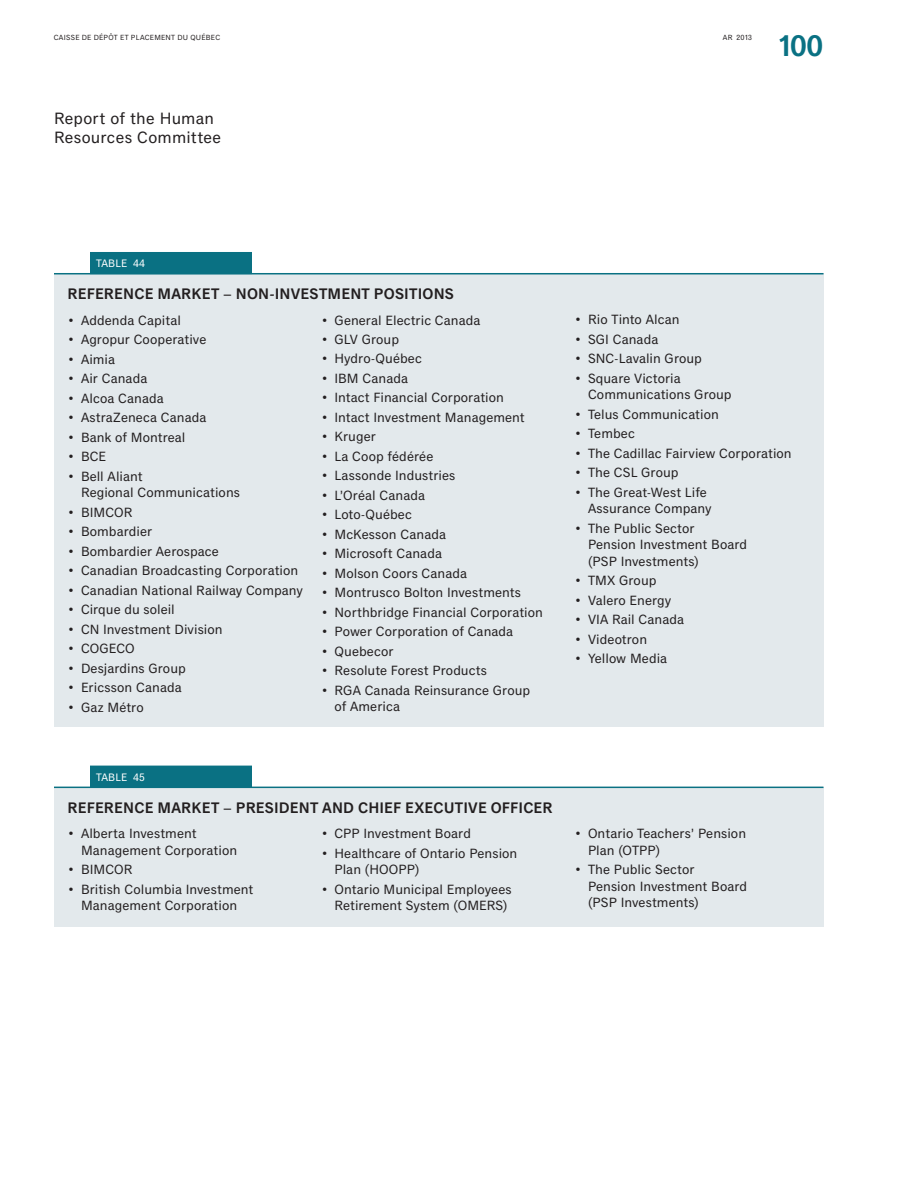
<style>
.page{position:relative;width:918px;height:1188px;background:#fff}
.page>*{position:absolute;margin:0;border:0;box-sizing:border-box;transform-origin:0 0}
.t1{font:600 30px "Classic Grotesque Pro";color:#0a7183}
.t2{font:16.5px/19.5px "Classic Grotesque Pro";letter-spacing:.015em;color:#231f20}
.t3{font:600 15.3px "Classic Grotesque Pro";letter-spacing:.01em;color:#231f20}
.t4{font:13.5px/16.5px "Classic Grotesque Pro";letter-spacing:.005em;color:#231f20}
.t5{font:10.8px "Classic Grotesque Pro";letter-spacing:.015em;color:#fff}
.t6{font:7.5px "Classic Grotesque Pro";letter-spacing:.035em;color:#231f20}
</style>
<div class="page">
<div style="left:54px;top:274px;width:770px;height:27px;background:#e3e9ec"></div>
<hr style="left:54px;top:273px;width:770px;height:1px;background:#0a7183">
<div style="left:90px;top:252px;width:162px;height:22px;background:#0a7183"></div>
<div style="left:54px;top:301px;width:770px;height:426px;background:#e3e9ec"></div>
<div style="left:54px;top:787px;width:770px;height:27px;background:#e3e9ec"></div>
<div style="left:54px;top:814px;width:770px;height:113px;background:#e3e9ec"></div>
<hr style="left:54px;top:787px;width:770px;height:1px;background:#0a7183">
<div style="left:90px;top:766px;width:162px;height:22px;background:#0a7183"></div>
<p class="t6" style="left:54px;top:33px;width:168px">CAISSE DE DÉPÔT ET PLACEMENT DU QUÉBEC</p>
<p class="t6" style="left:723px;top:34px;width:31px">AR 2013</p>
<h1 class="t1" style="left:779px;top:28px;width:46px">100</h1>
<p class="t2" style="left:54px;top:109px;width:168px">Report of the Human<br>Resources Committee</p>
<p class="t5" style="left:96px;top:257px;width:50px">TABLE 44</p>
<p class="t3" style="left:68px;top:285px;width:388px">REFERENCE MARKET – NON-INVESTMENT POSITIONS</p>
<p class="t4" style="left:68px;top:312px;width:115px">• Addenda Capital</p>
<p class="t4" style="left:68px;top:332px;width:140px">• Agropur Cooperative</p>
<p class="t4" style="left:68px;top:351px;width:49px">• Aimia</p>
<p class="t4" style="left:68px;top:371px;width:81px">• Air Canada</p>
<p class="t4" style="left:68px;top:390px;width:98px">• Alcoa Canada</p>
<p class="t4" style="left:68px;top:410px;width:141px">• AstraZeneca Canada</p>
<p class="t4" style="left:68px;top:429px;width:120px">• Bank of Montreal</p>
<p class="t4" style="left:68px;top:449px;width:40px">• BCE</p>
<p class="t4" style="left:81px;top:468px;width:161px;text-indent:-14px">• Bell Aliant<br>Regional Communications</p>
<p class="t4" style="left:68px;top:504px;width:67px">• BIMCOR</p>
<p class="t4" style="left:68px;top:524px;width:86px">• Bombardier</p>
<p class="t4" style="left:68px;top:543px;width:153px">• Bombardier Aerospace</p>
<p class="t4" style="left:68px;top:563px;width:232px">• Canadian Broadcasting Corporation</p>
<p class="t4" style="left:68px;top:582px;width:237px">• Canadian National Railway Company</p>
<p class="t4" style="left:68px;top:602px;width:109px">• Cirque du soleil</p>
<p class="t4" style="left:68px;top:621px;width:157px">• CN Investment Division</p>
<p class="t4" style="left:68px;top:641px;width:69px">• COGECO</p>
<p class="t4" style="left:68px;top:660px;width:120px">• Desjardins Group</p>
<p class="t4" style="left:68px;top:680px;width:116px">• Ericsson Canada</p>
<p class="t4" style="left:68px;top:699px;width:78px">• Gaz Métro</p>
<p class="t4" style="left:321px;top:312px;width:161px">• General Electric Canada</p>
<p class="t4" style="left:321px;top:332px;width:80px">• GLV Group</p>
<p class="t4" style="left:321px;top:351px;width:102px">• Hydro-Québec</p>
<p class="t4" style="left:321px;top:371px;width:89px">• IBM Canada</p>
<p class="t4" style="left:321px;top:390px;width:185px">• Intact Financial Corporation</p>
<p class="t4" style="left:321px;top:410px;width:205px">• Intact Investment Management</p>
<p class="t4" style="left:321px;top:429px;width:56px">• Kruger</p>
<p class="t4" style="left:321px;top:449px;width:114px">• La Coop fédérée</p>
<p class="t4" style="left:321px;top:468px;width:136px">• Lassonde Industries</p>
<p class="t4" style="left:321px;top:488px;width:106px">• L’Oréal Canada</p>
<p class="t4" style="left:321px;top:507px;width:92px">• Loto-Québec</p>
<p class="t4" style="left:321px;top:527px;width:127px">• McKesson Canada</p>
<p class="t4" style="left:321px;top:546px;width:123px">• Microsoft Canada</p>
<p class="t4" style="left:321px;top:566px;width:148px">• Molson Coors Canada</p>
<p class="t4" style="left:321px;top:585px;width:202px">• Montrusco Bolton Investments</p>
<p class="t4" style="left:321px;top:605px;width:223px">• Northbridge Financial Corporation</p>
<p class="t4" style="left:321px;top:624px;width:194px">• Power Corporation of Canada</p>
<p class="t4" style="left:321px;top:644px;width:74px">• Quebecor</p>
<p class="t4" style="left:321px;top:663px;width:167px">• Resolute Forest Products</p>
<p class="t4" style="left:335px;top:683px;width:197px;text-indent:-14px">• RGA Canada Reinsurance Group of America</p>
<p class="t4" style="left:575px;top:312px;width:107px">• Rio Tinto Alcan</p>
<p class="t4" style="left:575px;top:332px;width:85px">• SGI Canada</p>
<p class="t4" style="left:575px;top:351px;width:129px">• SNC-Lavalin Group</p>
<p class="t4" style="left:588px;top:371px;width:145px;text-indent:-14px">• Square Victoria<br>Communications Group</p>
<p class="t4" style="left:575px;top:407px;width:146px">• Telus Communication</p>
<p class="t4" style="left:575px;top:426px;width:62px">• Tembec</p>
<p class="t4" style="left:575px;top:446px;width:219px">• The Cadillac Fairview Corporation</p>
<p class="t4" style="left:575px;top:465px;width:106px">• The CSL Group</p>
<p class="t4" style="left:588px;top:485px;width:125px;text-indent:-14px">• The Great-West Life<br>Assurance Company</p>
<p class="t4" style="left:588px;top:521px;width:161px;text-indent:-14px">• The Public Sector<br>Pension Investment Board (PSP Investments)</p>
<p class="t4" style="left:575px;top:573px;width:83px">• TMX Group</p>
<p class="t4" style="left:575px;top:593px;width:98px">• Valero Energy</p>
<p class="t4" style="left:575px;top:612px;width:111px">• VIA Rail Canada</p>
<p class="t4" style="left:575px;top:632px;width:74px">• Videotron</p>
<p class="t4" style="left:575px;top:651px;width:94px">• Yellow Media</p>
<p class="t5" style="left:96px;top:771px;width:50px">TABLE 45</p>
<p class="t3" style="left:68px;top:799px;width:487px">REFERENCE MARKET – PRESIDENT AND CHIEF EXECUTIVE OFFICER</p>
<p class="t4" style="left:81px;top:826px;width:158px;text-indent:-14px">• Alberta Investment<br>Management Corporation</p>
<p class="t4" style="left:68px;top:862px;width:67px">• BIMCOR</p>
<p class="t4" style="left:68px;top:881px;width:187px;text-align:center">• British Columbia Investment<br>Management Corporation</p>
<p class="t4" style="left:321px;top:826px;width:152px">• CPP Investment Board</p>
<p class="t4" style="left:335px;top:845px;width:184px;text-indent:-14px">• Healthcare of Ontario Pension<br>Plan (HOOPP)</p>
<p class="t4" style="left:335px;top:881px;width:179px;text-indent:-14px">• Ontario Municipal Employees<br>Retirement System (OMERS)</p>
<p class="t4" style="left:588px;top:826px;width:160px;text-indent:-14px">• Ontario Teachers’ Pension<br>Plan (OTPP)</p>
<p class="t4" style="left:588px;top:862px;width:161px;text-indent:-14px">• The Public Sector<br>Pension Investment Board (PSP Investments)</p>
</div>
